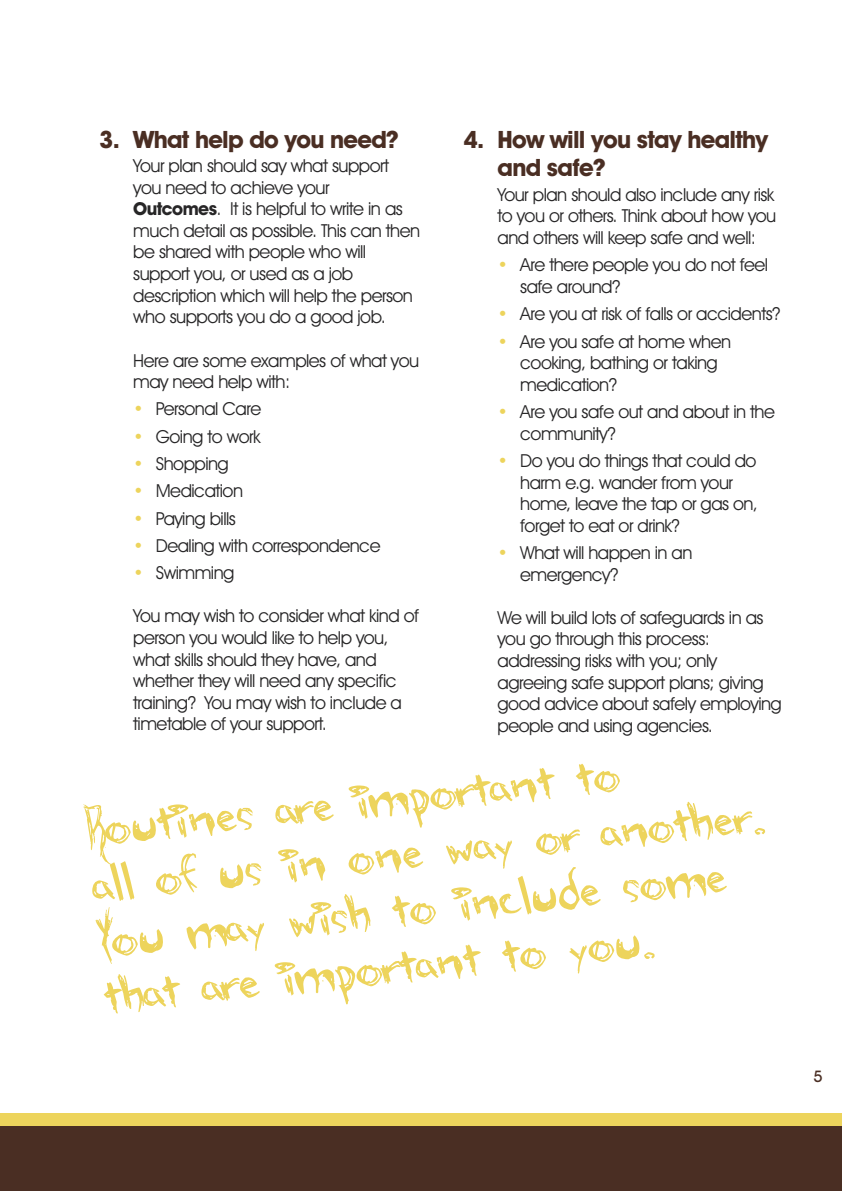
<style>
.page{position:relative;width:842px;height:1191px;background:#fff}
.page>*{position:absolute;margin:0;border:0;box-sizing:border-box;transform-origin:0 0}
.t1{font:52.4px/56px "alienstrawberry";color:#edd45c}
.t2{font:700 24px/28.8px "Avant Garde IT Cby BT";letter-spacing:-.03em;color:#4a2e23}
.t3{font:18px/21.6px "Avant Garde IT Cby BT";letter-spacing:-.03em;color:#272627}
.t4{font:500 16px "Avant Garde IT Cby BT";color:#4a2e23}
.s1{font-weight:700}
.s2{color:#edd45c}
</style>
<div class="page">
<div style="left:0;top:1113px;width:842px;height:65px;background:#edd45c"></div>
<div style="left:0;top:1126px;width:842px;height:65px;background:#4a2e23"></div>
<h2 class="t2" style="left:99px;top:127px;width:301px">3. What help do you need?</h2>
<p class="t3" style="left:133px;top:156px;width:288px">Your plan should say what support you need to achieve your<br><span class="s1">Outcomes</span>. It is helpful to write in as much detail as possible. This can then be shared with people who will support you, or used as a job description which will help the person who supports you do a good job.</p>
<p class="t3" style="left:133px;top:351px;width:287px">Here are some examples of what you may need help with:</p>
<p class="t3" style="left:133px;top:400px;width:130px"><span class="s2">•</span> Personal Care</p>
<p class="t3" style="left:133px;top:427px;width:129px"><span class="s2">•</span> Going to work</p>
<p class="t3" style="left:133px;top:454px;width:97px"><span class="s2">•</span> Shopping</p>
<p class="t3" style="left:133px;top:481px;width:111px"><span class="s2">•</span> Medication</p>
<p class="t3" style="left:133px;top:509px;width:104px"><span class="s2">•</span> Paying bills</p>
<p class="t3" style="left:133px;top:536px;width:249px"><span class="s2">•</span> Dealing with correspondence</p>
<p class="t3" style="left:133px;top:563px;width:103px"><span class="s2">•</span> Swimming</p>
<p class="t3" style="left:133px;top:606px;width:287px">You may wish to consider what kind of person you would like to help you, what skills should they have, and whether they will need any specific training? You may wish to include a timetable of your support.</p>
<h2 class="t2" style="left:497px;top:127px;width:272px;text-indent:-34px">4. How will you stay healthy and safe?</h2>
<p class="t3" style="left:497px;top:185px;width:280px;text-align:justify">Your plan should also include any risk to you or others. Think about how you and others will keep safe and well:</p>
<p class="t3" style="left:520px;top:256px;width:249px;text-indent:-23px"><span class="s2">•</span> Are there people you do not feel safe around?</p>
<p class="t3" style="left:497px;top:304px;width:284px"><span class="s2">•</span> Are you at risk of falls or accidents?</p>
<p class="t3" style="left:520px;top:332px;width:212px;text-indent:-23px"><span class="s2">•</span> Are you safe at home when cooking, bathing or taking medication?</p>
<p class="t3" style="left:520px;top:402px;width:256px;text-indent:-23px"><span class="s2">•</span> Are you safe out and about in the community?</p>
<p class="t3" style="left:520px;top:451px;width:239px;text-indent:-23px"><span class="s2">•</span> Do you do things that could do harm e.g. wander from your home, leave the tap or gas on, forget to eat or drink?</p>
<p class="t3" style="left:520px;top:543px;width:174px;text-indent:-23px"><span class="s2">•</span> What will happen in an emergency?</p>
<p class="t3" style="left:497px;top:608px;width:286px">We will build lots of safeguards in as you go through this process: addressing risks with you; only agreeing safe support plans; giving good advice about safely employing people and using agencies.</p>
<h1 class="t1" style="left:84px;top:802px;width:678px;rotate:-6deg">Routines are important to<br>all of us in one way or another.<br>You may wish to include some that are important to you.</h1>
<p class="t4" style="left:814px;top:1070px;width:11px">5</p>
</div>
